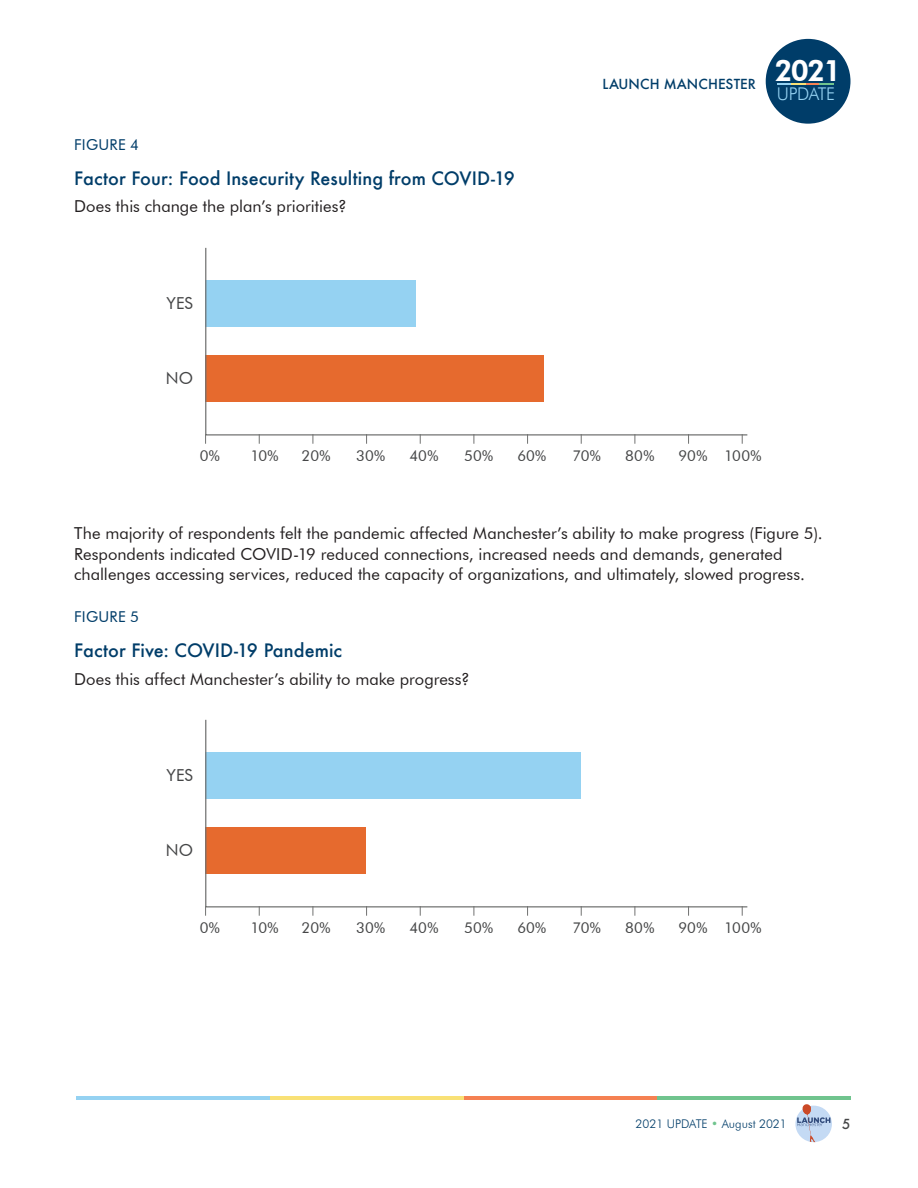
<style>
.page{position:relative;width:918px;height:1188px;background:#fff}
.page>*{position:absolute;margin:0;border:0;box-sizing:border-box;transform-origin:0 0}
.subhd1{font:500 18px "Futura";letter-spacing:.005em;color:#003d69}
.t1{font:300 17.55px "Futura BT";letter-spacing:-.02em;color:#95d2f2}
.btxt{font:16.5px/20.7px "Futura BT";color:#231f20}
.subhd1-2{font:16.5px "Futura BT";letter-spacing:.01em;color:#454647}
.bullets{font:15px "Futura BT";letter-spacing:.005em;color:#454647}
.subhd1-3{font:15px "Futura BT";letter-spacing:.015em;color:#003d69}
.t2{font:500 13.5px "Futura";color:#003d69}
.t3{font:500 13.5px "Futura";color:#454647}
.t4{font:300 12px "Futura BT";color:#003d69}
.s1{color:#70c48e}
</style>
<div class="page">
<svg style="left:795px;top:1106px;width:37px;height:36px"></svg>
<svg style="left:797px;top:1104px;width:33px;height:38px"></svg>
<hr style="left:76px;top:1096px;width:193px;height:3px;background:#95d2f2">
<hr style="left:463px;top:1096px;width:194px;height:3px;background:#f58152">
<hr style="left:270px;top:1096px;width:193px;height:3px;background:#f9e176">
<hr style="left:657px;top:1096px;width:193px;height:3px;background:#70c48e">
<div style="left:766px;top:39px;width:84px;height:85px;background:#003d69;border-radius:50%"></div>
<svg style="left:777px;top:83px;width:57px;height:2px"></svg>
<svg style="left:205px;top:247px;width:543px;height:189px"></svg>
<svg style="left:205px;top:719px;width:543px;height:189px"></svg>
<p class="subhd1-3" style="left:74px;top:135px;width:66px">FIGURE 4</p>
<p class="subhd1" style="left:74px;top:166px;width:442px">Factor Four: Food Insecurity Resulting from COVID-19</p>
<p class="btxt" style="left:74px;top:196px;width:274px">Does this change the plan’s priorities?</p>
<p class="subhd1-2" style="left:166px;top:293px;width:28px">YES</p>
<p class="subhd1-2" style="left:166px;top:368px;width:29px">NO</p>
<p class="t2" style="left:602px;top:75px;width:241px">LAUNCH MANCHESTER <sup>2021</sup></p>
<p class="t1" style="left:777px;top:83px;width:60px">UPDATE</p>
<p class="bullets" style="left:200px;top:446px;width:22px">0%</p>
<p class="bullets" style="left:250px;top:446px;width:30px">10%</p>
<p class="bullets" style="left:302px;top:446px;width:30px">20%</p>
<p class="bullets" style="left:356px;top:446px;width:30px">30%</p>
<p class="bullets" style="left:409px;top:446px;width:30px">40%</p>
<p class="bullets" style="left:464px;top:446px;width:30px">50%</p>
<p class="bullets" style="left:517px;top:446px;width:30px">60%</p>
<p class="bullets" style="left:572px;top:446px;width:30px">70%</p>
<p class="bullets" style="left:625px;top:446px;width:31px">80%</p>
<p class="bullets" style="left:679px;top:446px;width:84px">90% 100%</p>
<p class="btxt" style="left:74px;top:523px;width:750px">The majority of respondents felt the pandemic affected Manchester’s ability to make progress (Figure 5).<br>Respondents indicated COVID-19 reduced connections, increased needs and demands, generated challenges accessing services, reduced the capacity of organizations, and ultimately, slowed progress.</p>
<p class="subhd1-3" style="left:74px;top:608px;width:66px">FIGURE 5</p>
<p class="subhd1" style="left:74px;top:638px;width:269px">Factor Five: COVID-19 Pandemic</p>
<p class="btxt" style="left:74px;top:668px;width:397px">Does this affect Manchester’s ability to make progress?</p>
<p class="subhd1-2" style="left:166px;top:765px;width:28px">YES</p>
<p class="subhd1-2" style="left:166px;top:840px;width:29px">NO</p>
<p class="bullets" style="left:200px;top:918px;width:22px">0%</p>
<p class="bullets" style="left:250px;top:918px;width:30px">10%</p>
<p class="bullets" style="left:302px;top:918px;width:30px">20%</p>
<p class="bullets" style="left:356px;top:918px;width:30px">30%</p>
<p class="bullets" style="left:409px;top:918px;width:30px">40%</p>
<p class="bullets" style="left:464px;top:918px;width:30px">50%</p>
<p class="bullets" style="left:517px;top:918px;width:30px">60%</p>
<p class="bullets" style="left:572px;top:918px;width:30px">70%</p>
<p class="bullets" style="left:625px;top:918px;width:31px">80%</p>
<p class="bullets" style="left:679px;top:918px;width:84px">90% 100%</p>
<p class="t4" style="left:636px;top:1117px;width:153px">2021 UPDATE <span class="s1">•</span> August 2021</p>
<p class="t3" style="left:842px;top:1115px;width:10px">5</p>
</div>
